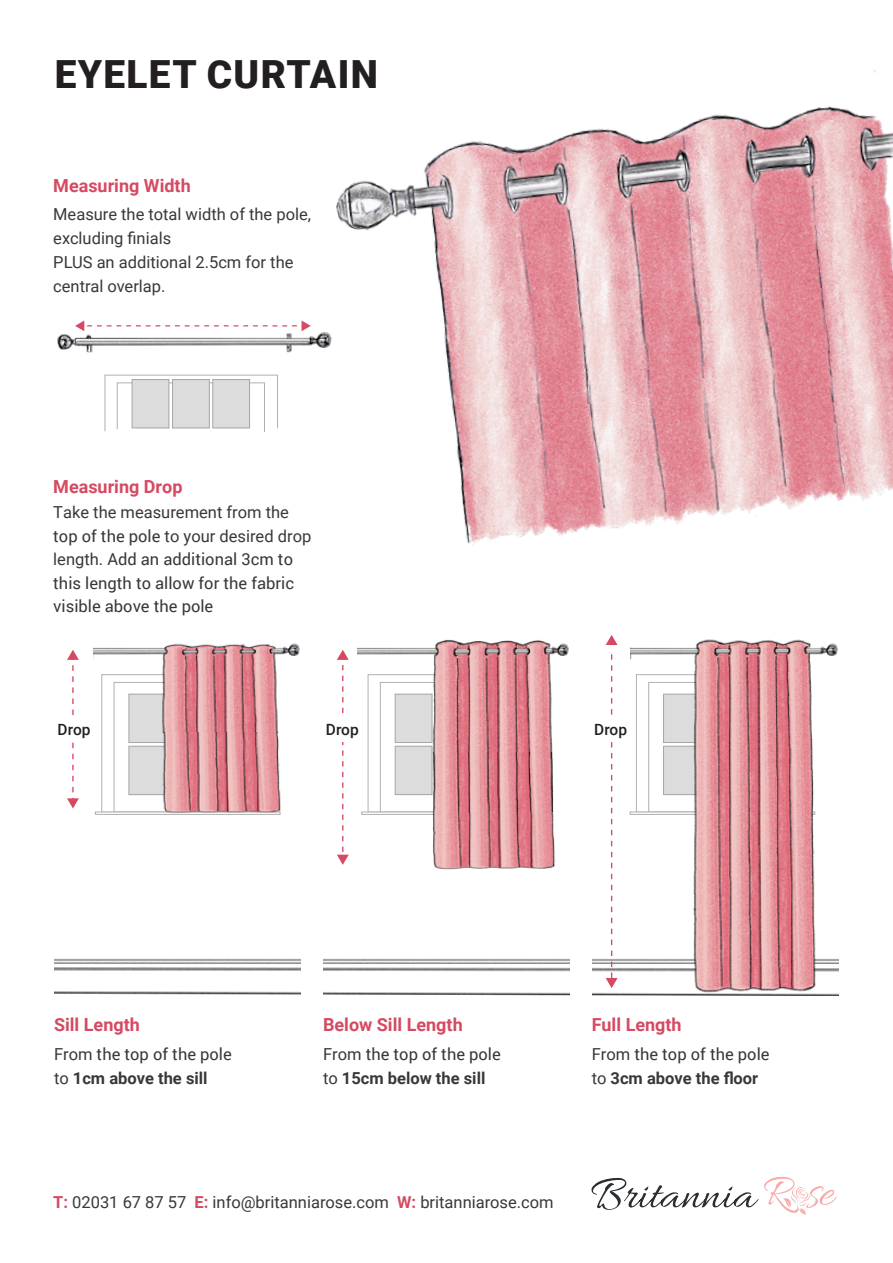
<style>
.page{position:relative;width:893px;height:1263px;background:#fff}
.page>*{position:absolute;margin:0;border:0;box-sizing:border-box;transform-origin:0 0}
.t1{font:900 38.85px "Roboto";letter-spacing:.035em;color:#231f20}
.t2{font:700 18px "Roboto";color:#d54a62}
.t3{font:16.5px/24px "Roboto";color:#383838}
.t4{font:500 15.45px "Roboto";color:#231f20}
.s1{font-weight:700}
.s2{font-weight:700;color:#d54a62}
</style>
<div class="page">
<svg style="left:95px;top:811px;width:62px;height:4px"></svg>
<div style="left:129px;top:746px;width:37px;height:49px;background:#dcdcdc"></div>
<div style="left:129px;top:694px;width:37px;height:48px;background:#dcdcdc"></div>
<svg style="left:361px;top:811px;width:61px;height:4px"></svg>
<div style="left:395px;top:746px;width:37px;height:49px;background:#dcdcdc"></div>
<div style="left:395px;top:694px;width:37px;height:48px;background:#dcdcdc"></div>
<svg style="left:630px;top:811px;width:62px;height:4px"></svg>
<div style="left:663px;top:746px;width:37px;height:49px;background:#dcdcdc"></div>
<div style="left:663px;top:694px;width:37px;height:48px;background:#dcdcdc"></div>
<svg style="left:104px;top:375px;width:174px;height:138px"></svg>
<div style="left:132px;top:380px;width:37px;height:48px;background:#dcdcdc"></div>
<div style="left:173px;top:380px;width:36px;height:48px;background:#dcdcdc"></div>
<div style="left:213px;top:380px;width:37px;height:48px;background:#dcdcdc"></div>
<img style="left:336px;top:70px;width:557px;height:475px">
<img style="left:55px;top:958px;width:783px;height:38px">
<img style="left:822px;top:643px;width:16px;height:13px">
<img style="left:565px;top:643px;width:4px;height:13px">
<img style="left:93px;top:643px;width:207px;height:16px">
<svg style="left:337px;top:650px;width:12px;height:215px"></svg>
<svg style="left:606px;top:635px;width:12px;height:10px"></svg>
<svg style="left:606px;top:654px;width:12px;height:334px"></svg>
<svg style="left:67px;top:650px;width:12px;height:158px"></svg>
<div style="left:55px;top:717px;width:38px;height:24px;background:#fff"></div>
<div style="left:323px;top:717px;width:38px;height:24px;background:#fff"></div>
<div style="left:591px;top:717px;width:39px;height:24px;background:#fff"></div>
<div style="left:36px;top:313px;width:321px;height:47px;background:#fff"></div>
<img style="left:57px;top:332px;width:275px;height:21px">
<svg style="left:75px;top:320px;width:236px;height:11px"></svg>
<svg style="left:104px;top:420px;width:174px;height:93px"></svg>
<div style="left:570px;top:906px;width:21px;height:100px;background:#fff"></div>
<div style="left:301px;top:902px;width:22px;height:104px;background:#fff"></div>
<img style="left:692px;top:639px;width:130px;height:357px">
<img style="left:423px;top:640px;width:142px;height:112px">
<img style="left:422px;top:752px;width:134px;height:118px">
<img style="left:161px;top:643px;width:119px;height:89px">
<img style="left:157px;top:732px;width:124px;height:83px">
<svg style="left:591px;top:1176px;width:246px;height:39px"></svg>
<p class="t1" style="left:55px;top:46px;width:325px">EYELET CURTAIN</p>
<p class="t2" style="left:53px;top:173px;width:139px">Measuring Width</p>
<p class="t3" style="left:53px;top:202px;width:259px">Measure the total width of the pole, excluding finials<br>PLUS an additional 2.5cm for the central overlap.</p>
<p class="t2" style="left:53px;top:474px;width:131px">Measuring Drop</p>
<p class="t3" style="left:53px;top:500px;width:260px;line-height:23.4px">Take the measurement from the top of the pole to your desired drop length. Add an additional 3cm to this length to allow for the fabric visible above the pole</p>
<p class="t4" style="left:58px;top:718px;width:35px">Drop</p>
<p class="t4" style="left:326px;top:718px;width:35px">Drop</p>
<p class="t4" style="left:594px;top:718px;width:35px">Drop</p>
<p class="t2" style="left:54px;top:1012px;width:87px">Sill Length</p>
<p class="t3" style="left:54px;top:1042px;width:179px;line-height:23.2px">From the top of the pole to <span class="s1">1cm above the sill</span></p>
<p class="t2" style="left:323px;top:1012px;width:141px">Below Sill Length</p>
<p class="t3" style="left:323px;top:1042px;width:179px;line-height:23.2px">From the top of the pole to <span class="s1">15cm below the sill</span></p>
<p class="t2" style="left:592px;top:1012px;width:91px">Full Length</p>
<p class="t3" style="left:592px;top:1042px;width:179px">From the top of the pole to <span class="s1">3cm above the floor</span></p>
<p class="t3" style="left:53px;top:1189px;width:502px"><span class="s2">T:</span> 02031 67 87 57 <span class="s2">E:</span> info@britanniarose.com <span class="s2">W:</span> britanniarose.com</p>
</div>
